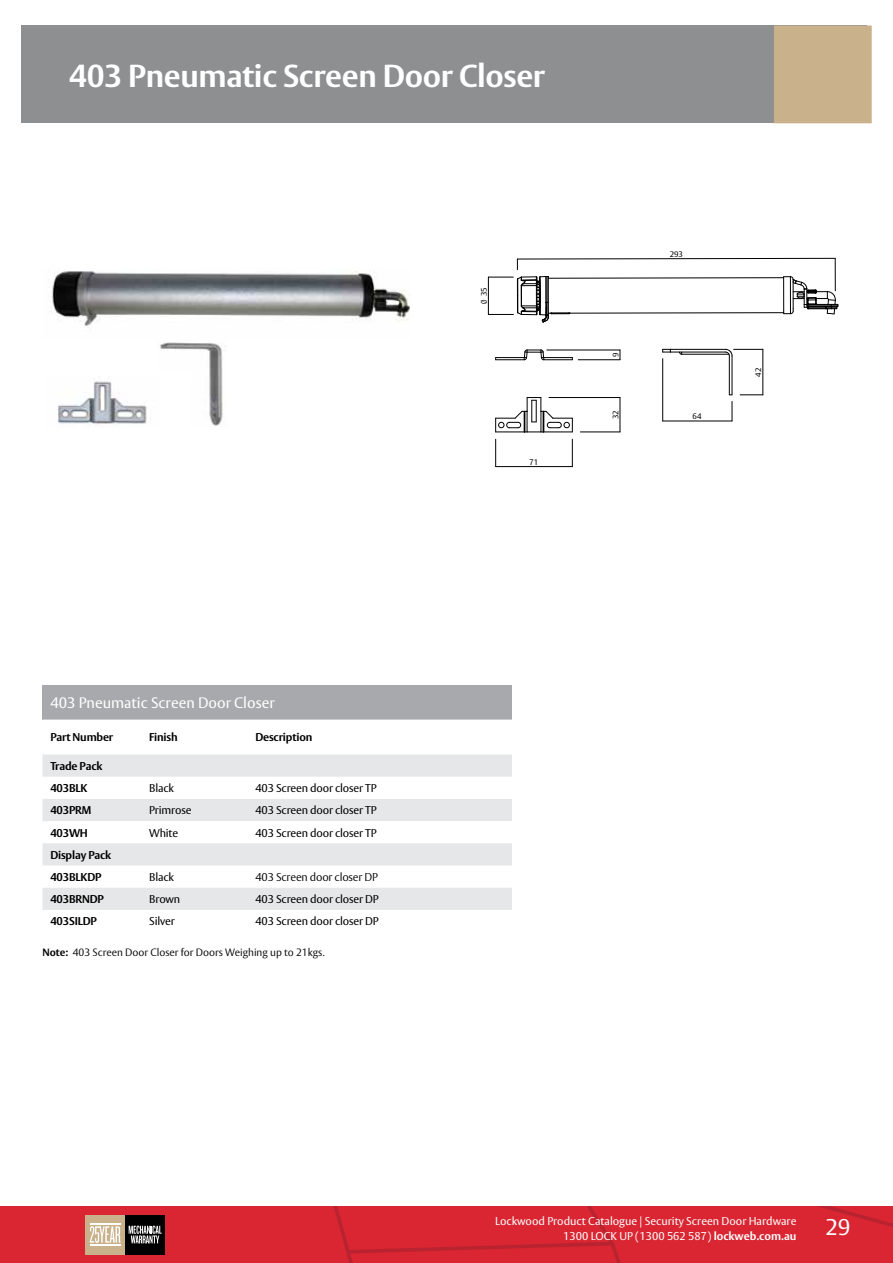
<style>
.page{position:relative;width:893px;height:1263px;background:#fff}
.page>*{position:absolute;margin:0;border:0;box-sizing:border-box;transform-origin:0 0}
.t1{font:700 31.5px "ASSA Vesta";letter-spacing:-.01em;color:#fff}
.t2{font:22.5px "ASSA Vesta";color:#fff}
.t3{font:15px "ASSA Vesta";color:#fff}
.t4{font:11.25px "ASSA Vesta";letter-spacing:-.015em;color:#000}
.t5{font:700 11.25px/22.2px "ASSA Vesta";letter-spacing:-.015em;color:#000}
.t6{font:11.25px/15px "ASSA Vesta";color:#fff;text-align:right}
.t7{font:300 11.25px "ASSA Vesta";letter-spacing:-.015em;color:#000}
.t8{font:300 10.5px "ASSA Vesta";color:#000}
.t9{font:7.95px "ASSA Vesta";color:#000}
.t10{font:7.95px "ASSA Vesta";color:#000;scale:.75 1}
.s1{font-weight:700}
</style>
<div class="page">
<svg style="left:0;top:1206px;width:893px;height:57px;background:#d22a35"></svg>
<hr style="left:90px;top:1224px;width:30px;height:1px;background:#fff">
<hr style="left:90px;top:1244px;width:30px;height:1px;background:#fff">
<div style="left:21px;top:26px;width:846px;height:97px;background:#8d8f91"></div>
<div style="left:774px;top:26px;width:98px;height:97px;background:#c8b18b"></div>
<img style="left:51px;top:271px;width:359px;height:57px">
<img style="left:160px;top:342px;width:66px;height:84px">
<img style="left:58px;top:381px;width:90px;height:43px">
<hr style="left:835px;top:258px;width:1px;height:33px;background:#000">
<svg style="left:517px;top:258px;width:319px;height:12px"></svg>
<svg style="left:488px;top:276px;width:351px;height:47px"></svg>
<hr style="left:488px;top:277px;width:1px;height:37px;background:#000">
<svg style="left:495px;top:397px;width:78px;height:36px"></svg>
<hr style="left:549px;top:397px;width:71px;height:1px;background:#000">
<hr style="left:580px;top:432px;width:40px;height:1px;background:#000">
<hr style="left:620px;top:397px;width:1px;height:35px;background:#000">
<svg style="left:495px;top:439px;width:1px;height:28px"></svg>
<svg style="left:572px;top:439px;width:1px;height:28px"></svg>
<hr style="left:496px;top:466px;width:76px;height:1px;background:#000">
<svg style="left:495px;top:350px;width:78px;height:10px"></svg>
<hr style="left:547px;top:350px;width:73px;height:1px;background:#000">
<hr style="left:578px;top:359px;width:42px;height:1px;background:#000">
<hr style="left:682px;top:354px;width:47px;height:1px;background:#000">
<svg style="left:662px;top:349px;width:9px;height:4px"></svg>
<hr style="left:732px;top:356px;width:1px;height:39px;background:#000">
<hr style="left:729px;top:356px;width:1px;height:39px;background:#000">
<hr style="left:670px;top:349px;width:55px;height:1px;background:#000">
<hr style="left:670px;top:352px;width:55px;height:1px;background:#000">
<hr style="left:662px;top:359px;width:1px;height:62px;background:#000">
<svg style="left:729px;top:395px;width:4px;height:26px"></svg>
<hr style="left:663px;top:421px;width:69px;height:1px;background:#000">
<svg style="left:740px;top:395px;width:23px;height:1px"></svg>
<svg style="left:725px;top:349px;width:38px;height:7px"></svg>
<hr style="left:763px;top:349px;width:1px;height:46px;background:#000">
<div style="left:43px;top:685px;width:469px;height:35px;background:#a7a9ac"></div>
<div style="left:43px;top:754px;width:469px;height:23px;background:#e6e7e8"></div>
<svg style="left:43px;top:799px;width:469px;height:111px;fill:#e6e7e8"></svg>
<h1 class="t1" style="left:69px;top:56px;width:477px">403 Pneumatic Screen Door Closer</h1>
<p class="t10" style="left:479px;top:304px;width:24px;rotate:-90deg">Ø 35</p>
<p class="t9" style="left:529px;top:457px;width:10px">71</p>
<p class="t9" style="left:611px;top:357px;width:6px;rotate:-90deg">9</p>
<p class="t9" style="left:611px;top:419px;width:10px;rotate:-90deg">32</p>
<p class="t9" style="left:670px;top:249px;width:15px">293</p>
<p class="t9" style="left:693px;top:412px;width:10px">64</p>
<p class="t9" style="left:754px;top:377px;width:10px;rotate:-90deg">42</p>
<h3 class="t3" style="left:50px;top:694px;width:226px">403 Pneumatic Screen Door Closer</h3>
<p class="t5" style="left:50px;top:727px;width:64px">Part Number</p>
<p class="t5" style="left:149px;top:727px;width:30px">Finish</p>
<p class="t5" style="left:255px;top:727px;width:58px">Description</p>
<p class="t5" style="left:50px;top:755px;width:53px">Trade Pack<br>403BLK</p>
<p class="t4" style="left:149px;top:781px;width:26px">Black</p>
<p class="t4" style="left:255px;top:781px;width:123px">403 Screen door closer TP</p>
<p class="t5" style="left:50px;top:800px;width:42px">403PRM</p>
<p class="t4" style="left:149px;top:804px;width:44px">Primrose</p>
<p class="t4" style="left:255px;top:804px;width:123px">403 Screen door closer TP</p>
<p class="t5" style="left:50px;top:822px;width:39px">403WH</p>
<p class="t4" style="left:149px;top:826px;width:31px">White</p>
<p class="t4" style="left:255px;top:826px;width:123px">403 Screen door closer TP</p>
<p class="t5" style="left:50px;top:844px;width:62px">Display Pack<br>403BLKDP</p>
<p class="t4" style="left:149px;top:870px;width:26px">Black</p>
<p class="t7" style="left:255px;top:870px;width:124px">403 Screen door closer DP</p>
<p class="t5" style="left:50px;top:888px;width:55px">403BRNDP</p>
<p class="t4" style="left:149px;top:892px;width:33px">Brown</p>
<p class="t4" style="left:255px;top:892px;width:125px">403 Screen door closer DP</p>
<p class="t5" style="left:50px;top:911px;width:48px">403SILDP</p>
<p class="t4" style="left:149px;top:915px;width:27px">Silver</p>
<p class="t4" style="left:255px;top:915px;width:125px">403 Screen door closer DP</p>
<p class="t8" style="left:43px;top:946px;width:284px"><span class="s1">Note:</span> 403 Screen Door Closer for Doors Weighing up to 21kgs.</p>
<p class="t6" style="left:495px;top:1214px;width:303px">Lockwood Product Catalogue | Security Screen Door Hardware<br>1300 LOCK UP (1300 562 587) <span class="s1">lockweb.com.au</span></p>
<h2 class="t2" style="left:825px;top:1214px;width:26px">29</h2>
</div>
